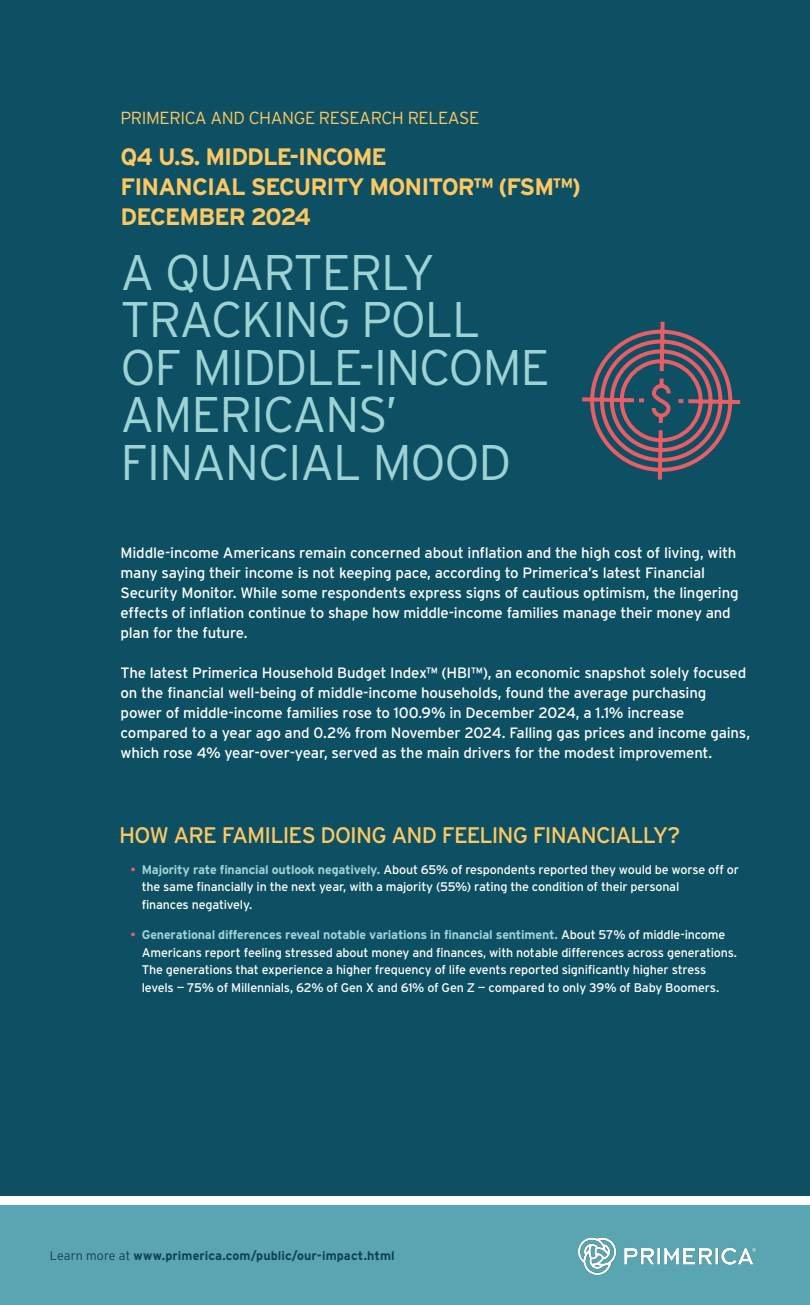
<style>
.page{position:relative;width:810px;height:1305px;background:#fff}
.page>*{position:absolute;margin:0;border:0;box-sizing:border-box;transform-origin:0 0}
.t1{font:300 50px/47.5px "Interstate";letter-spacing:-.025em;color:#9dd3d5}
.t2{font:700 23.75px/30px "Interstate";letter-spacing:-.04em;color:#fdc862}
.t3{font:22.5px "Interstate";letter-spacing:-.045em;color:#fdc862}
.t4{font:300 17.5px "Interstate";letter-spacing:-.025em;color:#fdc862}
.t5{font:15px/20px "Interstate";letter-spacing:-.015em;color:#fff}
.t6{font:12.5px/17.5px "Interstate";letter-spacing:-.015em;color:#fff}
.t7{font:700 12.5px "Interstate";letter-spacing:.01em;color:#0d4255}
.s1{color:#e95e65}
.s2{font-weight:700;color:#9dd3d5}
.s3{font-weight:300}
</style>
<div class="page">
<div style="left:0;top:0;width:810px;height:1195px;background:#0d5063"></div>
<div style="left:0;top:1206px;width:810px;height:99px;background:#59a5b2"></div>
<img style="left:578px;top:1237px;width:179px;height:39px">
<svg style="left:582px;top:321px;width:159px;height:159px"></svg>
<p class="t4" style="left:121px;top:108px;width:360px">PRIMERICA AND CHANGE RESEARCH RELEASE</p>
<p class="t2" style="left:121px;top:142px;width:462px">Q4 U.S. MIDDLE-INCOME<br>FINANCIAL SECURITY MONITOR™ (FSM™)<br>DECEMBER 2024</p>
<p class="t1" style="left:121px;top:248px;width:431px">A QUARTERLY<br>TRACKING POLL<br>OF MIDDLE-INCOME<br>AMERICANS’<br>FINANCIAL MOOD</p>
<p class="t5" style="left:121px;top:543px;width:620px">Middle-income Americans remain concerned about inflation and the high cost of living, with many saying their income is not keeping pace, according to Primerica’s latest Financial Security Monitor. While some respondents express signs of cautious optimism, the lingering effects of inflation continue to shape how middle-income families manage their money and plan for the future.</p>
<p class="t5" style="left:121px;top:663px;width:631px">The latest Primerica Household Budget Index™ (HBI™), an economic snapshot solely focused on the financial well-being of middle-income households, found the average purchasing power of middle-income families rose to 100.9% in December 2024, a 1.1% increase compared to a year ago and 0.2% from November 2024. Falling gas prices and income gains, which rose 4% year-over-year, served as the main drivers for the modest improvement.</p>
<p class="t3" style="left:119px;top:823px;width:563px">HOW ARE FAMILIES DOING AND FEELING FINANCIALLY?</p>
<p class="t6" style="left:142px;top:861px;width:599px;text-indent:-11px"><span class="s1">•</span> <span class="s2">Majority rate financial outlook negatively.</span> About 65% of respondents reported they would be worse off or the same financially in the next year, with a majority (55%) rating the condition of their personal<br>finances negatively.</p>
<p class="t6" style="left:142px;top:926px;width:597px;text-indent:-11px"><span class="s1">•</span> <span class="s2">Generational differences reveal notable variations in financial sentiment.</span> About 57% of middle-income Americans report feeling stressed about money and finances, with notable differences across generations.<br>The generations that experience a higher frequency of life events reported significantly higher stress levels — 75% of Millennials, 62% of Gen X and 61% of Gen Z — compared to only 39% of Baby Boomers.</p>
<p class="t7" style="left:50px;top:1249px;width:346px"><span class="s3">Learn more at</span> www.primerica.com/public/our-impact.html</p>
</div>
